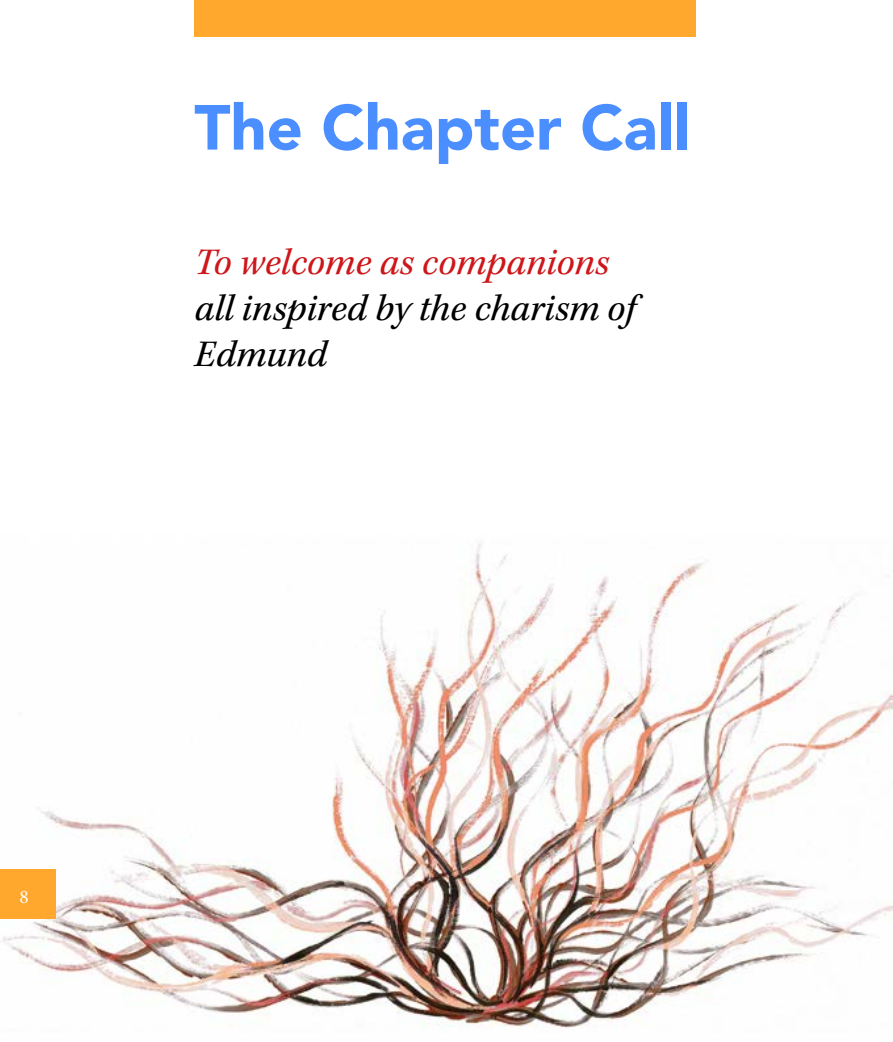
<style>
.page{position:relative;width:893px;height:1042px;background:#fff}
.page>*{position:absolute;margin:0;border:0;box-sizing:border-box;transform-origin:0 0}
.t1{font:900 63px "Avenir";color:#4b8eff}
.t2{font:italic 38.5px/46.2px "Kepler Std";color:#000}
.t3{font:19.25px "Minion Pro";color:#fff}
.s1{color:#cd171a}
</style>
<div class="page">
<img style="left:2px;top:36px;width:891px;height:992px">
<div style="left:0;top:869px;width:55px;height:50px;background:#ffa82d"></div>
<div style="left:194px;top:0;width:502px;height:36px;background:#ffa82d"></div>
<p class="t1" style="left:194px;top:87px;width:497px">The Chapter Call</p>
<p class="t2" style="left:195px;top:240px;width:442px"><span class="s1">To welcome as companions </span>all inspired by the charism of<br>Edmund</p>
<p class="t3" style="left:20px;top:884px;width:11px">8</p>
</div>
